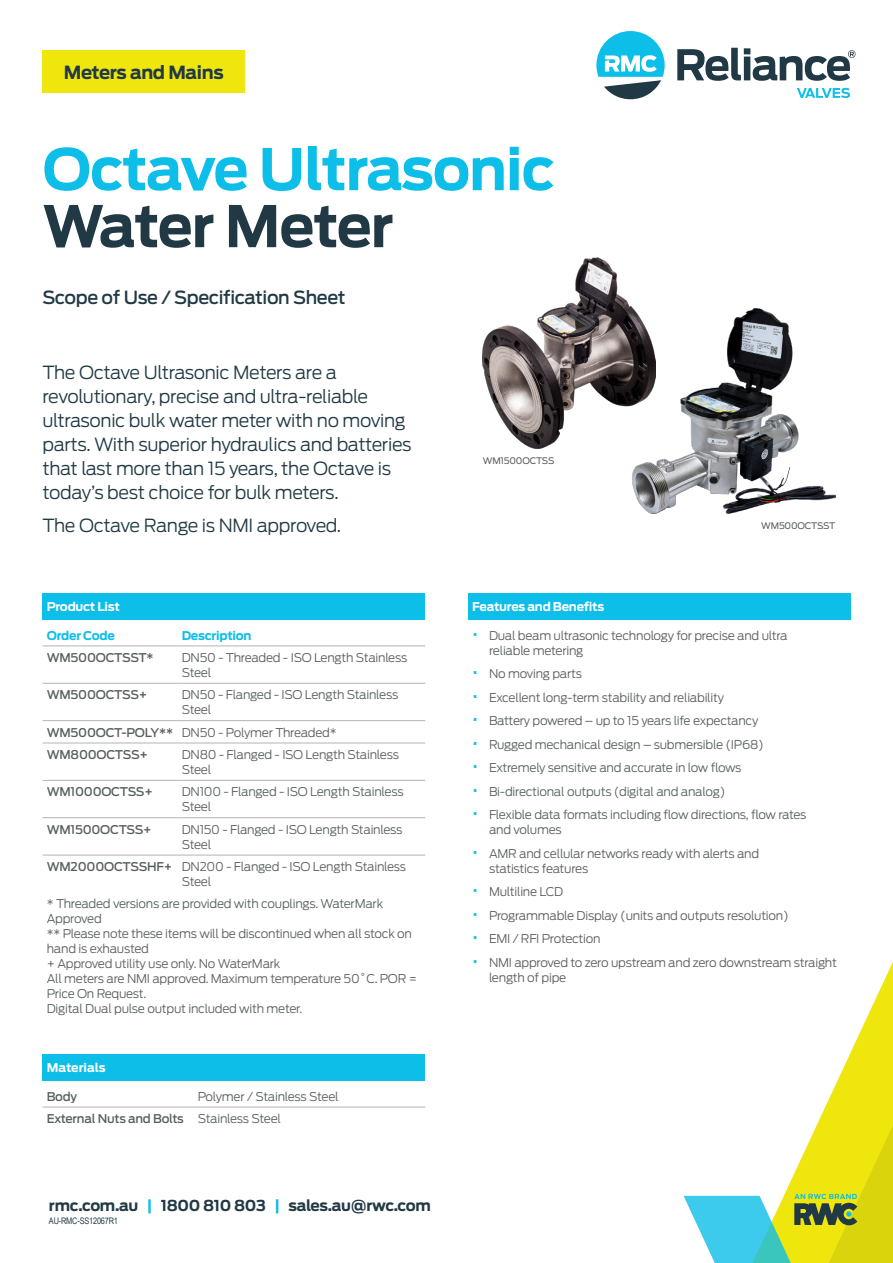
<style>
.page{position:relative;width:893px;height:1263px;background:#fff}
.page>*{position:absolute;margin:0;border:0;box-sizing:border-box;transform-origin:0 0}
.H1_-_Blue{font:700 57px "Antenna";letter-spacing:-.025em;color:#0dbee9}
.H1_-_Blue-2{font:700 57px "Antenna";letter-spacing:-.035em;color:#213944}
.Description_Blurb{font:300 18px/24px "Antenna";letter-spacing:-.02em;color:#213944}
.Scope_of_Use{font:500 18px "Antenna";letter-spacing:-.02em;color:#213944}
.t1{font:700 18px "Antenna";letter-spacing:-.02em;color:#213944}
.t2{font:700 15px "Antenna";letter-spacing:-.02em;color:#213944}
.Table_Body_-_Standar{font:300 12px/15px "Antenna";letter-spacing:-.02em;color:#585f5f}
.Table_Body_-_Bold{font:500 12px "Antenna";letter-spacing:-.02em;color:#585f5f}
.Table_Heading{font:700 12px "Antenna";letter-spacing:-.02em;color:#fff}
.Table_Subheading{font:700 12px "Antenna";letter-spacing:-.02em;color:#0dbee9}
.Table_Heading-2{font:700 12px "Antenna";color:#fff}
.Product_Code_Text{font:9px "Antenna";letter-spacing:-.02em;color:#585f5f}
.t3{font:9px "Arial Narrow";letter-spacing:-.02em;color:#213944}
.s1{color:#0dbee9}
.s2{font-size:18px;color:#0dbee9}
</style>
<div class="page">
<svg style="left:838px;top:962px;width:55px;height:117px"></svg>
<svg style="left:684px;top:1079px;width:209px;height:184px"></svg>
<svg style="left:677px;top:48px;width:178px;height:33px"></svg>
<svg style="left:797px;top:88px;width:53px;height:10px"></svg>
<svg style="left:596px;top:31px;width:69px;height:68px"></svg>
<div style="left:43px;top:50px;width:202px;height:43px;background:#efe60e"></div>
<div style="left:43px;top:1054px;width:382px;height:26px;background:#0dbee9"></div>
<hr style="left:43px;top:1107px;width:150px;height:1px;background:#b1b4b5">
<hr style="left:193px;top:1107px;width:232px;height:1px;background:#b1b4b5">
<div style="left:43px;top:593px;width:382px;height:26px;background:#0dbee9"></div>
<hr style="left:43px;top:683px;width:135px;height:1px;background:#b1b4b5">
<hr style="left:178px;top:683px;width:247px;height:1px;background:#b1b4b5">
<hr style="left:43px;top:720px;width:135px;height:1px;background:#b1b4b5">
<hr style="left:178px;top:720px;width:247px;height:1px;background:#b1b4b5">
<hr style="left:43px;top:743px;width:135px;height:1px;background:#b1b4b5">
<hr style="left:178px;top:743px;width:247px;height:1px;background:#b1b4b5">
<hr style="left:43px;top:780px;width:135px;height:1px;background:#b1b4b5">
<hr style="left:178px;top:780px;width:247px;height:1px;background:#b1b4b5">
<hr style="left:43px;top:817px;width:135px;height:1px;background:#b1b4b5">
<hr style="left:178px;top:817px;width:247px;height:1px;background:#b1b4b5">
<hr style="left:43px;top:646px;width:135px;height:1px;background:#b1b4b5">
<hr style="left:43px;top:855px;width:135px;height:1px;background:#b1b4b5">
<hr style="left:178px;top:646px;width:247px;height:1px;background:#b1b4b5">
<hr style="left:178px;top:855px;width:247px;height:1px;background:#b1b4b5">
<div style="left:468px;top:593px;width:382px;height:26px;background:#0dbee9"></div>
<img style="left:632px;top:309px;width:203px;height:205px">
<img style="left:483px;top:257px;width:172px;height:192px">
<h2 class="t1" style="left:64px;top:61px;width:161px">Meters and Mains</h2>
<p class="H1_-_Blue" style="left:43px;top:135px;width:514px">Octave Ultrasonic</p>
<p class="H1_-_Blue-2" style="left:43px;top:192px;width:353px">Water Meter</p>
<p class="Scope_of_Use" style="left:43px;top:287px;width:305px">Scope of Use / Specification Sheet</p>
<p class="Description_Blurb" style="left:43px;top:361px;width:371px">The Octave Ultrasonic Meters are a revolutionary, precise and ultra-reliable ultrasonic bulk water meter with no moving parts. With superior hydraulics and batteries that last more than 15 years, the Octave is today’s best choice for bulk meters.</p>
<p class="Description_Blurb" style="left:43px;top:513px;width:300px">The Octave Range is NMI approved.</p>
<p class="Table_Heading" style="left:47px;top:599px;width:75px">Product List</p>
<p class="Table_Subheading" style="left:47px;top:628px;width:70px">Order Code</p>
<p class="Table_Subheading" style="left:182px;top:628px;width:71px">Description</p>
<p class="Table_Body_-_Bold" style="left:47px;top:650px;width:108px">WM500OCTSST*</p>
<p class="Table_Body_-_Standar" style="left:182px;top:650px;width:227px">DN50 - Threaded - ISO Length Stainless<br>Steel</p>
<p class="Table_Body_-_Bold" style="left:47px;top:688px;width:102px">WM500OCTSS+</p>
<p class="Table_Body_-_Standar" style="left:182px;top:687px;width:218px">DN50 - Flanged - ISO Length Stainless<br>Steel</p>
<p class="Table_Body_-_Bold" style="left:47px;top:725px;width:128px">WM500OCT-POLY**</p>
<p class="Table_Body_-_Standar" style="left:182px;top:725px;width:156px">DN50 - Polymer Threaded*</p>
<p class="Table_Body_-_Bold" style="left:47px;top:747px;width:103px">WM800OCTSS+</p>
<p class="Table_Body_-_Standar" style="left:182px;top:747px;width:219px">DN80 - Flanged - ISO Length Stainless<br>Steel</p>
<p class="Table_Body_-_Bold" style="left:47px;top:785px;width:108px">WM1000OCTSS+</p>
<p class="Table_Body_-_Standar" style="left:182px;top:784px;width:223px">DN100 - Flanged - ISO Length Stainless<br>Steel</p>
<p class="Table_Body_-_Bold" style="left:47px;top:822px;width:106px">WM1500OCTSS+</p>
<p class="Table_Body_-_Standar" style="left:182px;top:822px;width:222px">DN150 - Flanged - ISO Length Stainless<br>Steel</p>
<p class="Table_Body_-_Bold" style="left:47px;top:859px;width:127px">WM2000OCTSSHF+</p>
<p class="Table_Body_-_Standar" style="left:182px;top:859px;width:226px">DN200 - Flanged - ISO Length Stainless<br>Steel</p>
<p class="Table_Body_-_Standar" style="left:47px;top:896px;width:338px">* Threaded versions are provided with couplings. WaterMark<br>Approved</p>
<p class="Table_Body_-_Standar" style="left:47px;top:926px;width:367px">** Please note these items will be discontinued when all stock on hand is exhausted</p>
<p class="Table_Body_-_Standar" style="left:47px;top:956px;width:235px">+ Approved utility use only. No WaterMark</p>
<p class="Table_Body_-_Standar" style="left:47px;top:971px;width:372px">All meters are NMI approved. Maximum temperature 50˚C. POR =<br>Price On Request.</p>
<p class="Table_Body_-_Standar" style="left:47px;top:1001px;width:257px">Digital Dual pulse output included with meter.</p>
<p class="Table_Heading-2" style="left:47px;top:1060px;width:60px">Materials</p>
<p class="Table_Body_-_Bold" style="left:47px;top:1089px;width:32px">Body</p>
<p class="Table_Body_-_Standar" style="left:198px;top:1089px;width:142px">Polymer / Stainless Steel</p>
<p class="Table_Body_-_Bold" style="left:47px;top:1111px;width:139px">External Nuts and Bolts</p>
<p class="Table_Body_-_Standar" style="left:198px;top:1111px;width:85px">Stainless Steel</p>
<p class="t2" style="left:49px;top:1197px;width:383px">rmc.com.au <span class="s1">|</span> 1800 810 803 <span class="s1">|</span> sales.au@rwc.com</p>
<p class="t3" style="left:49px;top:1214px;width:71px">AU-RMC-SS12067R1</p>
<p class="Product_Code_Text" style="left:483px;top:456px;width:73px">WM1500OCTSS</p>
<p class="Product_Code_Text" style="left:761px;top:521px;width:76px">WM500OCTSST</p>
<p class="Table_Heading" style="left:472px;top:599px;width:134px">Features and Benefits</p>
<p class="Table_Body_-_Standar" style="left:489px;top:628px;width:300px;text-indent:-17px"><span class="s2">•</span> Dual beam ultrasonic technology for precise and ultra reliable metering</p>
<p class="Table_Body_-_Standar" style="left:472px;top:666px;width:111px"><span class="s2">•</span> No moving parts</p>
<p class="Table_Body_-_Standar" style="left:472px;top:690px;width:254px"><span class="s2">•</span> Excellent long-term stability and reliability</p>
<p class="Table_Body_-_Standar" style="left:472px;top:713px;width:288px"><span class="s2">•</span> Battery powered – up to 15 years life expectancy</p>
<p class="Table_Body_-_Standar" style="left:472px;top:737px;width:293px"><span class="s2">•</span> Rugged mechanical design – submersible (IP68)</p>
<p class="Table_Body_-_Standar" style="left:472px;top:760px;width:271px"><span class="s2">•</span> Extremely sensitive and accurate in low flows</p>
<p class="Table_Body_-_Standar" style="left:472px;top:784px;width:255px"><span class="s2">•</span> Bi-directional outputs (digital and analog)</p>
<p class="Table_Body_-_Standar" style="left:489px;top:807px;width:319px;text-indent:-17px"><span class="s2">•</span> Flexible data formats including flow directions, flow rates and volumes</p>
<p class="Table_Body_-_Standar" style="left:489px;top:846px;width:272px;text-indent:-17px"><span class="s2">•</span> AMR and cellular networks ready with alerts and statistics features</p>
<p class="Table_Body_-_Standar" style="left:472px;top:884px;width:93px"><span class="s2">•</span> Multiline LCD</p>
<p class="Table_Body_-_Standar" style="left:472px;top:908px;width:318px"><span class="s2">•</span> Programmable Display (units and outputs resolution)</p>
<p class="Table_Body_-_Standar" style="left:472px;top:931px;width:130px"><span class="s2">•</span> EMI / RFI Protection</p>
<p class="Table_Body_-_Standar" style="left:489px;top:955px;width:349px;text-indent:-17px"><span class="s2">•</span> NMI approved to zero upstream and zero downstream straight length of pipe</p>
</div>
